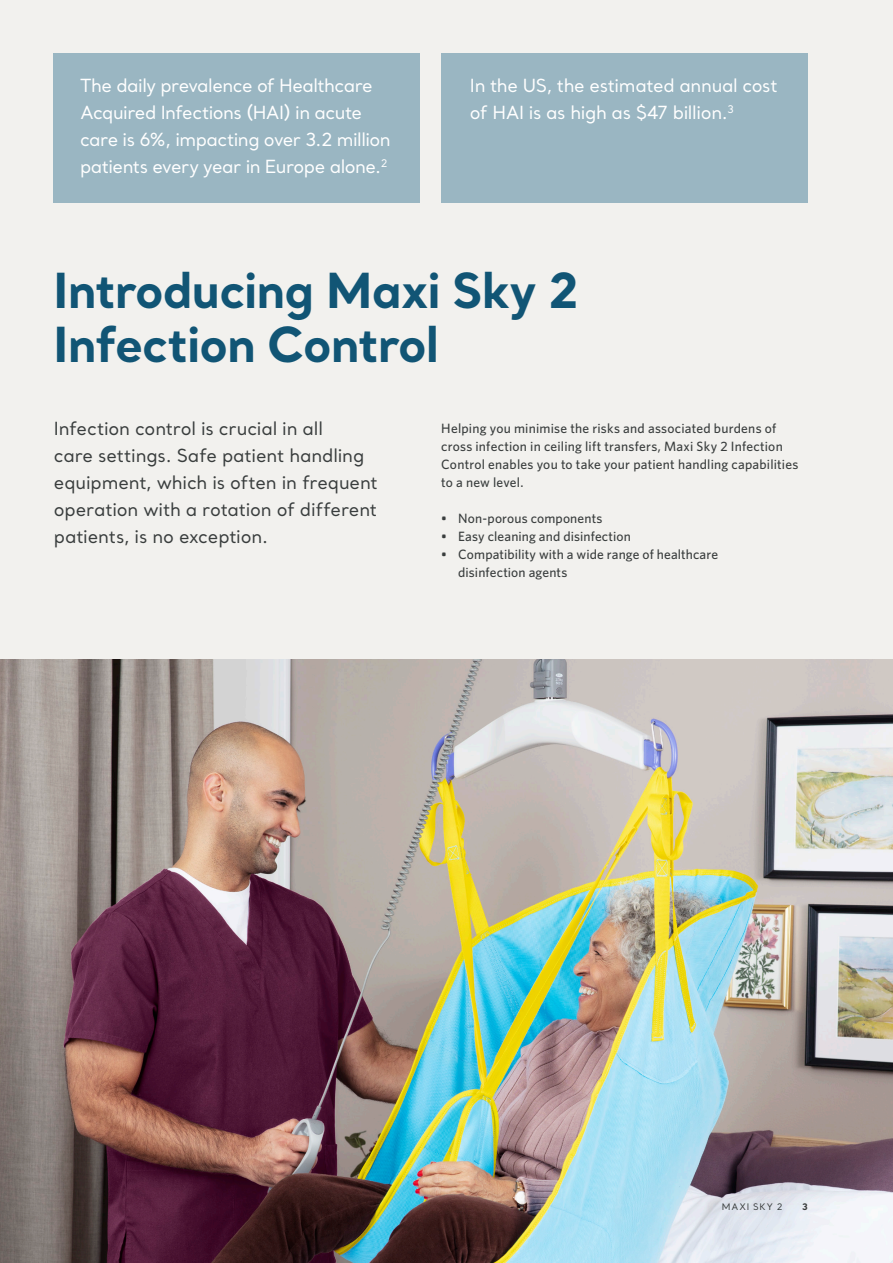
<style>
.page{position:relative;width:893px;height:1263px;background:#f2f1ee}
.page>*{position:absolute;margin:0;border:0;box-sizing:border-box;transform-origin:0 0}
.Headline_Santral_Bol{font:700 48px/54px "Santral";letter-spacing:-.02em;color:#115575}
.Preamble_Santral_Reg{font:18px/27px "Santral";letter-spacing:-.03em;color:#fff}
.Preamble_Santral_Reg-2{font:18px/27px "Santral";letter-spacing:-.01em;color:#393d3d}
.Body_copy_Whitney_Me{font:500 13.5px/18px "Whitney HTF";letter-spacing:.015em;color:#393d3d}
.t1{font:9px "Santral";letter-spacing:.09em;color:#393d3d}
.t2{font:700 9px "Santral";color:#393d3d}
</style>
<div class="page">
<img style="left:0;top:659px;width:893px;height:604px">
<div style="left:53px;top:53px;width:367px;height:150px;background:#9ab6c2"></div>
<div style="left:441px;top:53px;width:367px;height:150px;background:#9ab6c2"></div>
<p class="Preamble_Santral_Reg" style="left:80px;top:72px;width:312px">The daily prevalence of Healthcare Acquired Infections (HAI) in acute care is 6%, impacting over 3.2 million patients every year in Europe alone.<sup>2</sup></p>
<p class="Preamble_Santral_Reg" style="left:470px;top:72px;width:309px">In the US, the estimated annual cost of HAI is as high as $47 billion.<sup>3</sup></p>
<p class="Headline_Santral_Bol" style="left:53px;top:262px;width:527px">Introducing Maxi Sky 2<br>Infection Control</p>
<p class="Preamble_Santral_Reg-2" style="left:54px;top:415px;width:326px">Infection control is crucial in all<br>care settings. Safe patient handling equipment, which is often in frequent operation with a rotation of different patients, is no exception.</p>
<p class="Body_copy_Whitney_Me" style="left:441px;top:418px;width:359px">Helping you minimise the risks and associated burdens of cross infection in ceiling lift transfers, Maxi Sky 2 Infection Control enables you to take your patient handling capabilities to a new level.</p>
<p class="Body_copy_Whitney_Me" style="left:441px;top:508px;width:163px">• Non-porous components</p>
<p class="Body_copy_Whitney_Me" style="left:441px;top:526px;width:191px">• Easy cleaning and disinfection</p>
<p class="Body_copy_Whitney_Me" style="left:458px;top:544px;width:261px;text-indent:-17px">• Compatibility with a wide range of healthcare disinfection agents</p>
<p class="t1" style="left:722px;top:1201px;width:62px">MAXI SKY 2</p>
<p class="t2" style="left:802px;top:1200px;width:7px">3</p>
</div>
